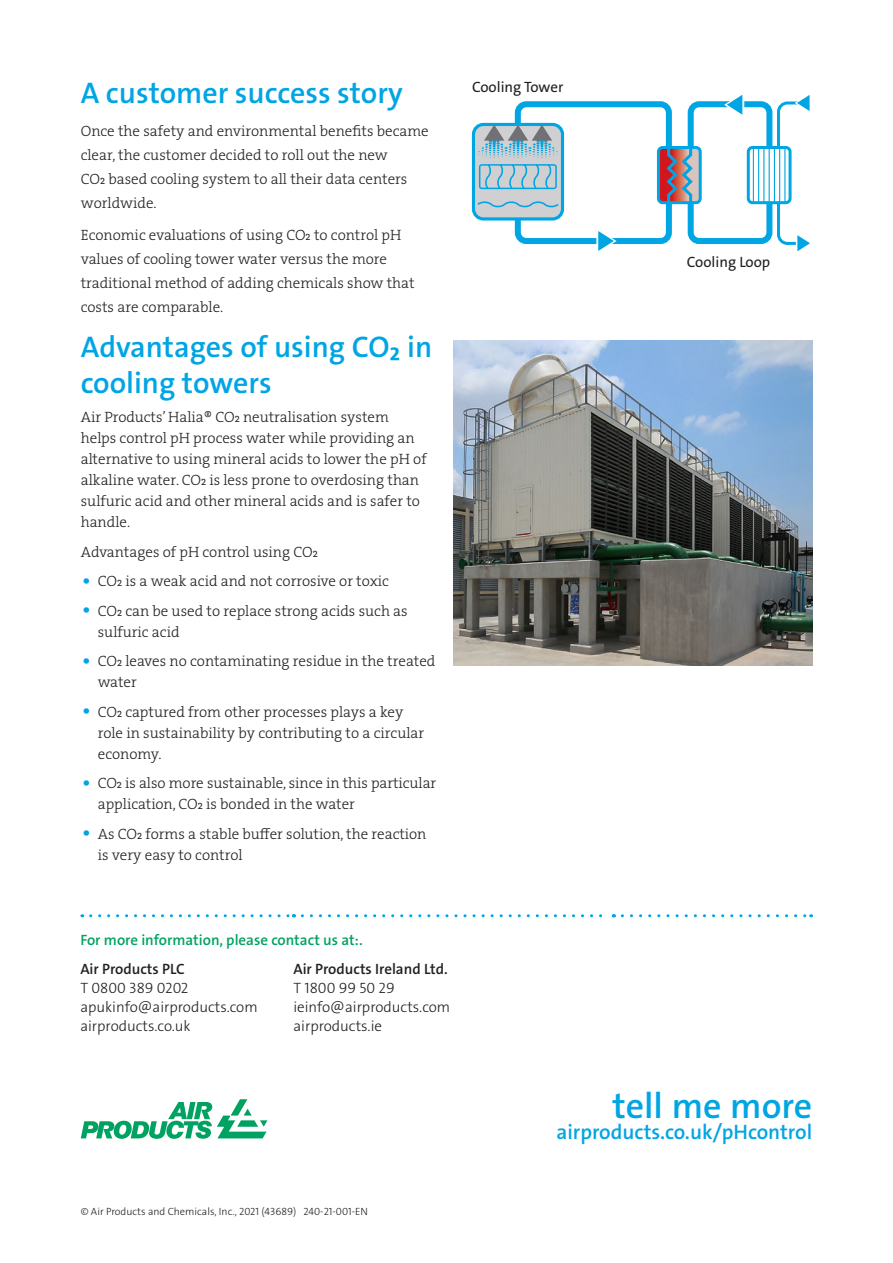
<style>
.page{position:relative;width:893px;height:1263px;background:#fff}
.page>*{position:absolute;margin:0;border:0;box-sizing:border-box;transform-origin:0 0}
.t1{font:600 36px "The Sans LF";color:#00a5e3}
.Disclaimer{font:600 30px/36px "The Sans LF";color:#00a5e3}
.t2{font:600 21px "The Sans LF";color:#00a5e3}
.Subhead_level_2{font:15px/21px "The Serif LP3 Lig";color:#231f20}
.Address_header{font:300 15px "The Sans LF";color:#231f20}
.For_more_info{font:600 15px "The Sans LF";color:#00a261}
.Address_header-2{font:600 15px "The Sans LF";color:#231f20}
.t3{font:15px "The Sans LF";color:#231f20}
.Copyright{font:300 10.5px "The Sans LF";color:#231f20}
.s1{font-size:27px;color:#00a5e3}
</style>
<div class="page">
<svg style="left:81px;top:1099px;width:186px;height:40px"></svg>
<svg style="left:80px;top:914px;width:732px;height:4px"></svg>
<img style="left:453px;top:340px;width:359px;height:325px">
<div style="left:515px;top:101px;width:157px;height:143px;border:6px solid #00a5e3;border-radius:9px"></div>
<div style="left:688px;top:101px;width:84px;height:143px;border:6px solid #00a5e3;border-radius:9px"></div>
<div style="left:657px;top:146px;width:45px;height:58px;border:3px solid #00a5e3;border-radius:4px"></div>
<svg style="left:574px;top:231px;width:44px;height:20px"></svg>
<svg style="left:722px;top:95px;width:44px;height:24px"></svg>
<svg style="left:658px;top:145px;width:42px;height:60px;background:#8e8192"></svg>
<div style="left:472px;top:123px;width:92px;height:97px;border:6px solid #00a5e3;border-radius:9px"></div>
<div style="left:475px;top:126px;width:86px;height:91px;background:#d0d0d3;border-radius:9px"></div>
<svg style="left:477px;top:201px;width:82px;height:7px"></svg>
<svg style="left:478px;top:125px;width:80px;height:65px"></svg>
<svg style="left:748px;top:147px;width:42px;height:56px"></svg>
<div style="left:747px;top:146px;width:44px;height:58px;border:3px solid #00a5e3;border-radius:4px"></div>
<svg style="left:775px;top:95px;width:35px;height:156px"></svg>
<hr style="left:763px;top:148px;width:1px;height:54px;background:#00a5e3">
<hr style="left:784px;top:148px;width:1px;height:54px;background:#00a5e3">
<hr style="left:753px;top:148px;width:1px;height:54px;background:#00a5e3">
<hr style="left:779px;top:148px;width:1px;height:54px;background:#00a5e3">
<hr style="left:774px;top:148px;width:1px;height:54px;background:#00a5e3">
<hr style="left:758px;top:148px;width:1px;height:54px;background:#00a5e3">
<hr style="left:769px;top:148px;width:1px;height:54px;background:#00a5e3">
<p class="Disclaimer" style="left:81px;top:75px;width:324px">A customer success story</p>
<p class="Subhead_level_2" style="left:81px;top:119px;width:349px;line-height:24px">Once the safety and environmental benefits became clear, the customer decided to roll out the new<br>CO₂ based cooling system to all their data centers worldwide.</p>
<p class="Subhead_level_2" style="left:81px;top:223px;width:335px;line-height:24px">Economic evaluations of using CO₂ to control pH values of cooling tower water versus the more traditional method of adding chemicals show that costs are comparable.</p>
<p class="Disclaimer" style="left:81px;top:329px;width:353px">Advantages of using CO₂ in cooling towers</p>
<p class="Subhead_level_2" style="left:81px;top:407px;width:347px">Air Products’ Halia® CO₂ neutralisation system helps control pH process water while providing an alternative to using mineral acids to lower the pH of alkaline water. CO₂ is less prone to overdosing than sulfuric acid and other mineral acids and is safer to handle.</p>
<p class="Subhead_level_2" style="left:81px;top:541px;width:238px">Advantages of pH control using CO₂</p>
<p class="Subhead_level_2" style="left:81px;top:571px;width:310px"><span class="s1">•</span> CO₂ is a weak acid and not corrosive or toxic</p>
<p class="Subhead_level_2" style="left:98px;top:600px;width:311px;text-indent:-17px"><span class="s1">•</span> CO₂ can be used to replace strong acids such as sulfuric acid</p>
<p class="Subhead_level_2" style="left:98px;top:651px;width:339px;text-indent:-17px"><span class="s1">•</span> CO₂ leaves no contaminating residue in the treated water</p>
<p class="Subhead_level_2" style="left:98px;top:701px;width:328px;text-indent:-17px"><span class="s1">•</span> CO₂ captured from other processes plays a key role in sustainability by contributing to a circular economy.</p>
<p class="Subhead_level_2" style="left:98px;top:773px;width:340px;text-indent:-17px"><span class="s1">•</span> CO₂ is also more sustainable, since in this particular application, CO₂ is bonded in the water</p>
<p class="Subhead_level_2" style="left:98px;top:823px;width:330px;text-indent:-17px"><span class="s1">•</span> As CO₂ forms a stable buffer solution, the reaction is very easy to control</p>
<p class="t3" style="left:472px;top:77px;width:93px">Cooling Tower</p>
<p class="t3" style="left:687px;top:252px;width:85px">Cooling Loop</p>
<p class="For_more_info" style="left:80px;top:930px;width:284px">For more information, please contact us at:.</p>
<p class="Address_header-2" style="left:80px;top:959px;width:106px">Air Products PLC</p>
<p class="Address_header" style="left:80px;top:978px;width:110px">T 0800 389 0202</p>
<p class="Address_header" style="left:80px;top:997px;width:179px">apukinfo@airproducts.com</p>
<p class="Address_header" style="left:80px;top:1016px;width:112px">airproducts.co.uk</p>
<p class="Address_header-2" style="left:293px;top:959px;width:156px">Air Products Ireland Ltd.</p>
<p class="Address_header" style="left:293px;top:978px;width:103px">T 1800 99 50 29</p>
<p class="Address_header" style="left:293px;top:997px;width:158px">ieinfo@airproducts.com</p>
<p class="Address_header" style="left:293px;top:1016px;width:90px">airproducts.ie</p>
<p class="Copyright" style="left:81px;top:1205px;width:289px">© Air Products and Chemicals, Inc., 2021 (43689) 240-21-001-EN</p>
<p class="t1" style="left:612px;top:1083px;width:201px">tell me more</p>
<p class="t2" style="left:556px;top:1119px;width:257px">airproducts.co.uk/pHcontrol</p>
</div>
